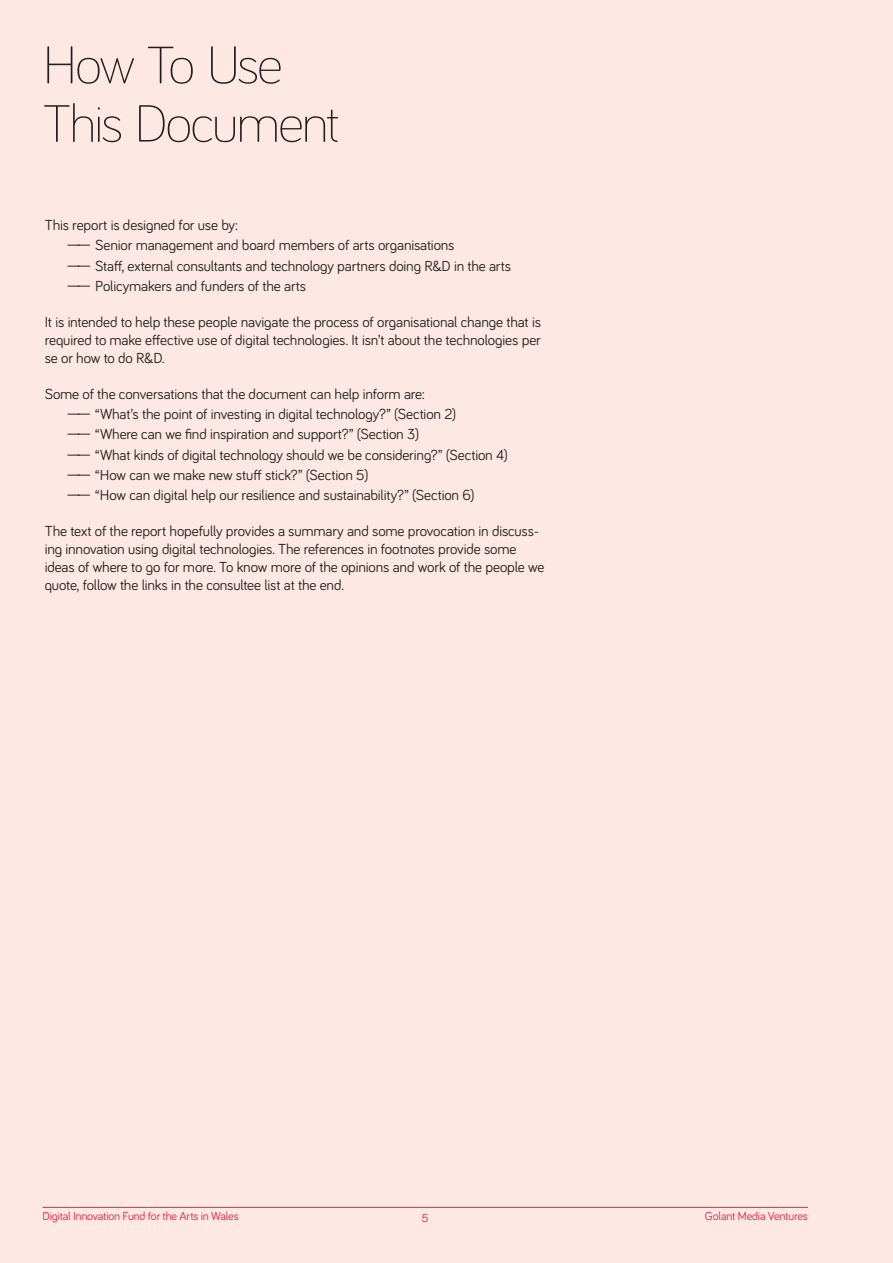
<style>
.page{position:relative;width:893px;height:1263px;background:#fde8e3}
.page>*{position:absolute;margin:0;border:0;box-sizing:border-box;transform-origin:0 0}
.t1{font:300 54px/58.5px "Bariol";letter-spacing:-.035em;color:#231f20}
.t2{font:15px/20.2px "Bariol";letter-spacing:-.01em;color:#231f20}
.t3{font:12px "Bariol";letter-spacing:-.015em;color:#ed1c46}
.s1{font-size:17.25px}
</style>
<div class="page">
<hr style="left:43px;top:1207px;width:765px;height:1px;background:#ed1c46">
<h1 class="t1" style="left:43px;top:33px;width:299px">How To Use<br>This Document</h1>
<p class="t2" style="left:66px;top:214px;width:447px;text-indent:-21px">This report is designed for use by:<br><span class="s1">——</span> Senior management and board members of arts organisations<br><span class="s1">——</span> Staff, external consultants and technology partners doing R&amp;D in the arts <span class="s1">——</span> Policymakers and funders of the arts</p>
<p class="t2" style="left:45px;top:312px;width:498px;line-height:18px;text-align:justify">It is intended to help these people navigate the process of organisational change that is required to make effective use of digital technologies. It isn’t about the technologies per se or how to do R&amp;D.</p>
<p class="t2" style="left:66px;top:383px;width:443px;text-indent:-21px">Some of the conversations that the document can help inform are:<br><span class="s1">——</span> “What’s the point of investing in digital technology?” (Section 2)<br><span class="s1">——</span> “Where can we find inspiration and support?” (Section 3)<br><span class="s1">——</span> “What kinds of digital technology should we be considering?” (Section 4) <span class="s1">——</span> “How can we make new stuff stick?” (Section 5)<br><span class="s1">——</span> “How can digital help our resilience and sustainability?” (Section 6)</p>
<p class="t2" style="left:45px;top:521px;width:501px;line-height:18px">The text of the report hopefully provides a summary and some provocation in discuss&shy;ing innovation using digital technologies. The references in footnotes provide some ideas of where to go for more. To know more of the opinions and work of the people we quote, follow the links in the consultee list at the end.</p>
<p class="t3" style="left:43px;top:1208px;width:198px">Digital Innovation Fund for the Arts in Wales</p>
<p class="t3" style="left:422px;top:1209px;width:8px">5</p>
<p class="t3" style="left:705px;top:1208px;width:104px">Golant Media Ventures</p>
</div>
